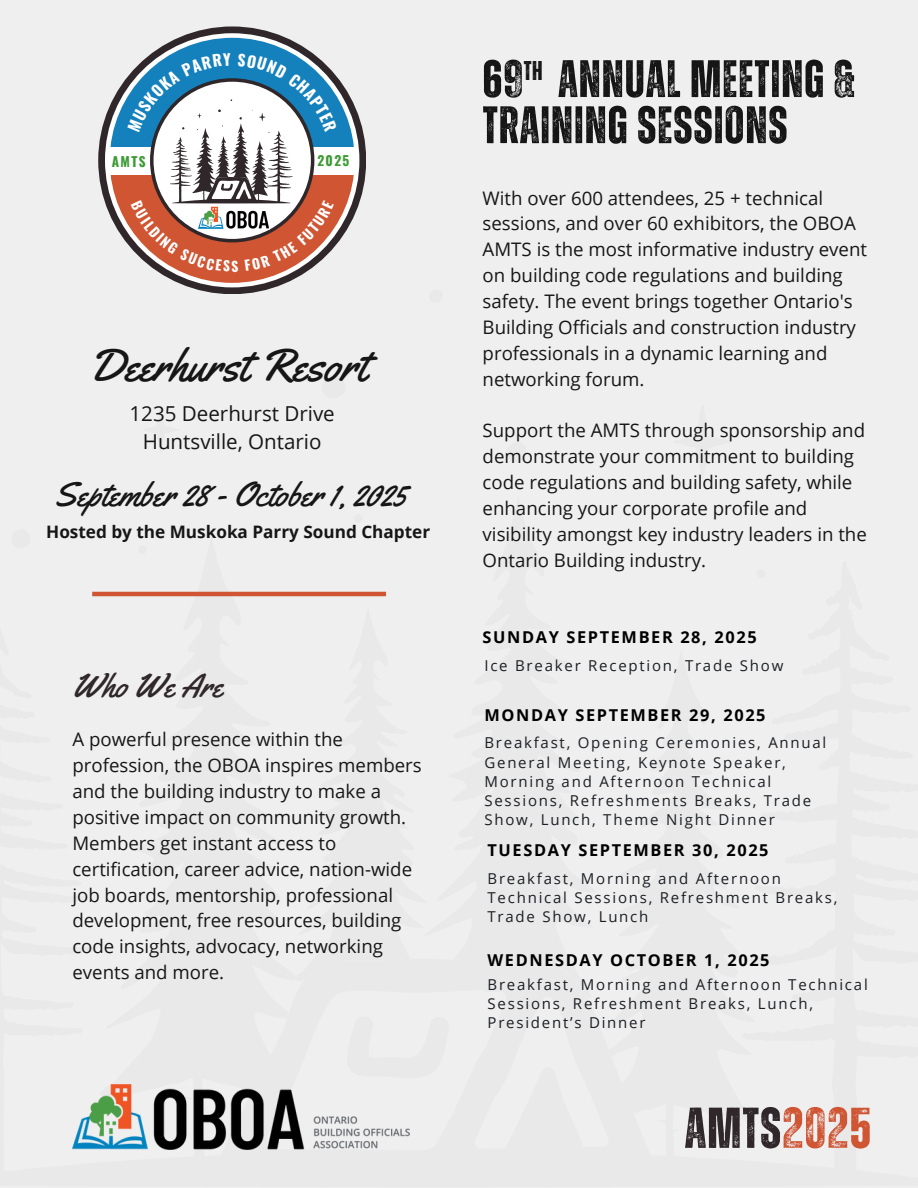
<style>
.page{position:relative;width:918px;height:1188px;background:#efefef}
.page>*{position:absolute;margin:0;border:0;box-sizing:border-box;transform-origin:0 0}
.t1{font:700 57.45px "Zuume Rough";letter-spacing:.02em;color:#2f272a}
.t2{font:700 52.65px/46.2px "Zuume Rough";letter-spacing:.02em;color:#171616}
.t3{font:46.05px "Yellowtail";color:#171616}
.t4{font:34.05px "Yellowtail";color:#171616}
.t5{font:33.15px "Yellowtail";color:#2f272a}
.t6{font:700 27.15px "Zuume Rough";color:#171616}
.t7{font:20.55px/28.2px "Open Sans";color:#171616;text-align:center}
.t8{font:18.6px/25.8px "Open Sans";color:#171616}
.t9{font:700 17.1px "Open Sans";color:#171616}
.t10{font:700 16.35px "Open Sans";letter-spacing:.1em;color:#000}
.t11{font:15px/19.2px "Open Sans";letter-spacing:.12em;color:#1b1e23}
.t12{font:700 13.35px "Oswald";letter-spacing:.1em;color:#3d9b35}
.s1{color:#cf5533}
</style>
<div class="page">
<svg style="left:98px;top:26px;width:268px;height:268px;fill:#2f272a"></svg>
<hr style="left:92px;top:592px;width:294px;height:4px;background:#cf5533">
<img style="left:72px;top:1084px;width:338px;height:65px">
<svg style="left:110px;top:38px;width:245px;height:245px"></svg>
<p class="t12" style="left:112px;top:151px;width:35px">AMTS</p>
<p class="t12" style="left:317px;top:150px;width:34px">2025</p>
<h3 class="t3" style="left:88px;top:337px;width:280px">Deerhurst Resort</h3>
<p class="t7" style="left:130px;top:399px;width:207px">1235 Deerhurst Drive<br>Huntsville, Ontario</p>
<p class="t4" style="left:54px;top:473px;width:354px">September 28 - October 1, 2025</p>
<p class="t9" style="left:46px;top:520px;width:385px">Hosted by the Muskoka Parry Sound Chapter</p>
<h3 class="t5" style="left:72px;top:665px;width:152px">Who We Are</h3>
<p class="t8" style="left:72px;top:726px;width:351px">A powerful presence within the profession, the OBOA inspires members and the building industry to make a positive impact on community growth.<br>Members get instant access to certification, career advice, nation-wide job boards, mentorship, professional development, free resources, building code insights, advocacy, networking events and more.</p>
<p class="t2" style="left:483px;top:58px;width:373px">69 ANNUAL MEETING &amp;<br>TRAINING SESSIONS</p>
<h3 class="t6" style="left:524px;top:58px;width:20px">TH</h3>
<p class="t8" style="left:483px;top:184px;width:386px">With over 600 attendees, 25 + technical sessions, and over 60 exhibitors, the OBOA AMTS is the most informative industry event on building code regulations and building safety. The event brings together Ontario's Building Officials and construction industry professionals in a dynamic learning and networking forum.</p>
<p class="t8" style="left:483px;top:417px;width:386px">Support the AMTS through sponsorship and demonstrate your commitment to building code regulations and building safety, while enhancing your corporate profile and visibility amongst key industry leaders in the Ontario Building industry.</p>
<p class="t10" style="left:483px;top:625px;width:276px">SUNDAY SEPTEMBER 28, 2025</p>
<p class="t11" style="left:484px;top:655px;width:300px">Ice Breaker Reception, Trade Show</p>
<p class="t10" style="left:484px;top:703px;width:283px">MONDAY SEPTEMBER 29, 2025</p>
<p class="t11" style="left:484px;top:733px;width:343px">Breakfast, Opening Ceremonies, Annual General Meeting, Keynote Speaker, Morning and Afternoon Technical Sessions, Refreshments Breaks, Trade Show, Lunch, Theme Night Dinner</p>
<p class="t10" style="left:488px;top:839px;width:283px">TUESDAY SEPTEMBER 30, 2025</p>
<p class="t11" style="left:488px;top:868px;width:351px">Breakfast, Morning and Afternoon<br>Technical Sessions, Refreshment Breaks,<br>Trade Show, Lunch</p>
<p class="t10" style="left:488px;top:948px;width:284px">WEDNESDAY OCTOBER 1, 2025</p>
<p class="t11" style="left:488px;top:974px;width:382px">Breakfast, Morning and Afternoon Technical<br>Sessions, Refreshment Breaks, Lunch,<br>President’s Dinner</p>
<h1 class="t1" style="left:685px;top:1102px;width:188px">AMTS<span class="s1">2025</span></h1>
</div>
